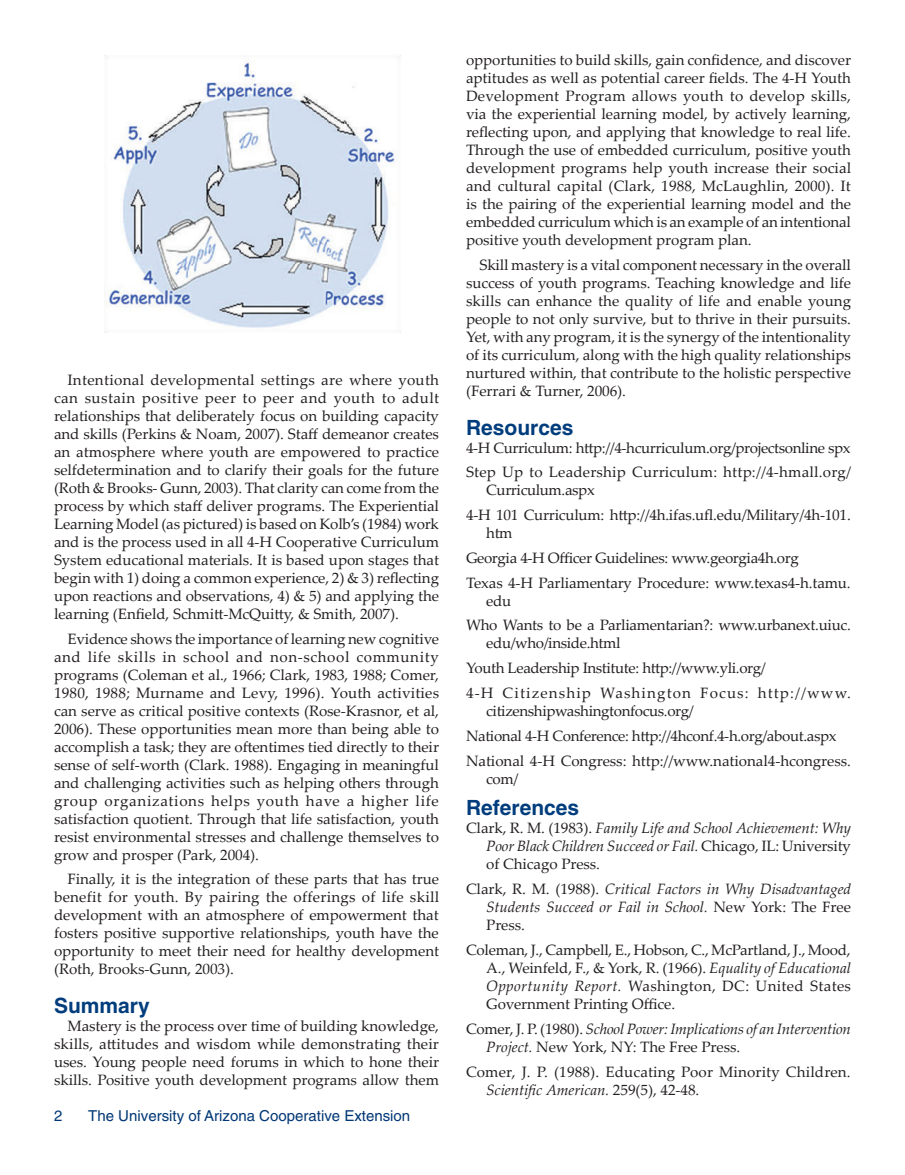
<style>
.page{position:relative;width:905px;height:1175px;background:#fff}
.page>*{position:absolute;margin:0;border:0;box-sizing:border-box;transform-origin:0 0}
.Subhead_1{font:700 21px "Helvetica";color:#013d7d}
.Subhead_1-2{font:15px/18px "Palatino Linotype";color:#231f20;text-align:justify}
.t1{font:italic 15px/18px "Palatino Linotype";color:#231f20;text-align:justify}
.t2{font:15px "Helvetica";color:#013775}
.s1{font-style:normal}
.s2{font-style:italic}
</style>
<div class="page">
<img style="left:104px;top:55px;width:297px;height:278px">
<p class="Subhead_1-2" style="left:54px;top:370px;width:387px;text-indent:14px">Intentional developmental settings are where youth can sustain positive peer to peer and youth to adult relationships that deliberately focus on building capacity and skills (Perkins &amp; Noam, 2007). Staff demeanor creates an atmosphere where youth are empowered to practice selfdetermination and to clarify their goals for the future (Roth &amp; Brooks- Gunn, 2003). That clarity can come from the process by which staff deliver programs. The Experiential Learning Model (as pictured) is based on Kolb’s (1984) work and is the process used in all 4-H Cooperative Curriculum System educational materials. It is based upon stages that begin with 1) doing a common experience, 2) &amp; 3) reflecting upon reactions and observations, 4) &amp; 5) and applying the learning (Enfield, Schmitt-McQuitty, &amp; Smith, 2007).</p>
<p class="Subhead_1-2" style="left:54px;top:629px;width:387px;text-indent:14px">Evidence shows the importance of learning new cognitive and life skills in school and non-school community programs (Coleman et al., 1966; Clark, 1983, 1988; Comer, 1980, 1988; Murname and Levy, 1996). Youth activities can serve as critical positive contexts (Rose-Krasnor, et al, 2006). These opportunities mean more than being able to accomplish a task; they are oftentimes tied directly to their sense of self-worth (Clark. 1988). Engaging in meaningful and challenging activities such as helping others through group organizations helps youth have a higher life satisfaction quotient. Through that life satisfaction, youth resist environmental stresses and challenge themselves to grow and prosper (Park, 2004).</p>
<p class="Subhead_1-2" style="left:54px;top:869px;width:387px;text-indent:14px">Finally, it is the integration of these parts that has true benefit for youth. By pairing the offerings of life skill development with an atmosphere of empowerment that fosters positive supportive relationships, youth have the opportunity to meet their need for healthy development (Roth, Brooks-Gunn, 2003).</p>
<p class="Subhead_1" style="left:54px;top:992px;width:97px">Summary</p>
<p class="Subhead_1-2" style="left:54px;top:1016px;width:387px;text-indent:14px">Mastery is the process over time of building knowledge, skills, attitudes and wisdom while demonstrating their uses. Young people need forums in which to hone their skills. Positive youth development programs allow them</p>
<p class="t2" style="left:54px;top:1106px;width:10px">2</p>
<p class="t2" style="left:88px;top:1107px;width:323px">The University of Arizona Cooperative Extension</p>
<p class="Subhead_1-2" style="left:466px;top:50px;width:387px">opportunities to build skills, gain confidence, and discover aptitudes as well as potential career fields. The 4-H Youth Development Program allows youth to develop skills, via the experiential learning model, by actively learning, reflecting upon, and applying that knowledge to real life.<br>Through the use of embedded curriculum, positive youth development programs help youth increase their social and cultural capital (Clark, 1988, McLaughlin, 2000). It is the pairing of the experiential learning model and the embedded curriculum which is an example of an intentional positive youth development program plan.</p>
<p class="Subhead_1-2" style="left:466px;top:255px;width:387px;text-indent:14px">Skill mastery is a vital component necessary in the overall success of youth programs. Teaching knowledge and life skills can enhance the quality of life and enable young people to not only survive, but to thrive in their pursuits.<br>Yet, with any program, it is the synergy of the intentionality of its curriculum, along with the high quality relationships nurtured within, that contribute to the holistic perspective (Ferrari &amp; Turner, 2006).</p>
<p class="Subhead_1" style="left:466px;top:414px;width:109px">Resources</p>
<p class="Subhead_1-2" style="left:466px;top:438px;width:386px">4-H Curriculum: http://4-hcurriculum.org/projectsonline spx</p>
<p class="Subhead_1-2" style="left:486px;top:462px;width:366px;text-indent:-20px">Step Up to Leadership Curriculum: http://4-hmall.org/<br>Curriculum.aspx</p>
<p class="Subhead_1-2" style="left:486px;top:505px;width:366px;text-indent:-20px">4-H 101 Curriculum: http://4h.ifas.ufl.edu/Military/4h-101. htm</p>
<p class="Subhead_1-2" style="left:466px;top:548px;width:334px">Georgia 4-H Officer Guidelines: www.georgia4h.org</p>
<p class="Subhead_1-2" style="left:486px;top:573px;width:366px;text-indent:-20px">Texas 4-H Parliamentary Procedure: www.texas4-h.tamu. edu</p>
<p class="Subhead_1-2" style="left:486px;top:615px;width:366px;text-indent:-20px">Who Wants to be a Parliamentarian?: www.urbanext.uiuc. edu/who/inside.html</p>
<p class="Subhead_1-2" style="left:466px;top:658px;width:301px">Youth Leadership Institute: http://www.yli.org/</p>
<p class="Subhead_1-2" style="left:486px;top:683px;width:366px;text-indent:-20px">4-H Citizenship Washington Focus: http://www. citizenshipwashingtonfocus.org/</p>
<p class="Subhead_1-2" style="left:466px;top:726px;width:372px">National 4-H Conference: http://4hconf.4-h.org/about.aspx</p>
<p class="Subhead_1-2" style="left:486px;top:750px;width:366px;text-indent:-20px">National 4-H Congress: http://www.national4-hcongress. com/</p>
<p class="Subhead_1" style="left:466px;top:795px;width:115px">References</p>
<p class="t1" style="left:486px;top:818px;width:366px;text-indent:-20px"><span class="s1">Clark, R. M. (1983).</span> Family Life and School Achievement: Why Poor Black Children Succeed or Fail. <span class="s1">Chicago, IL: University of Chicago Press.</span></p>
<p class="t1" style="left:486px;top:879px;width:366px;text-indent:-20px"><span class="s1">Clark, R. M. (1988).</span> Critical Factors in Why Disadvantaged Students Succeed or Fail in School. <span class="s1">New York: The Free Press.</span></p>
<p class="Subhead_1-2" style="left:486px;top:940px;width:366px;text-indent:-20px">Coleman, J., Campbell, E., Hobson, C., McPartland, J., Mood, A., Weinfeld, F., &amp; York, R. (1966). <span class="s2">Equality of Educational Opportunity Report.</span> Washington, DC: United States Government Printing Office.</p>
<p class="t1" style="left:486px;top:1019px;width:366px;text-indent:-20px"><span class="s1">Comer, J. P. (1980).</span> School Power: Implications of an Intervention<br>Project. <span class="s1">New York, NY: The Free Press.</span></p>
<p class="Subhead_1-2" style="left:486px;top:1061px;width:366px;text-indent:-20px">Comer, J. P. (1988). Educating Poor Minority Children.<br><span class="s2">Scientific American.</span> 259(5), 42-48.</p>
</div>
